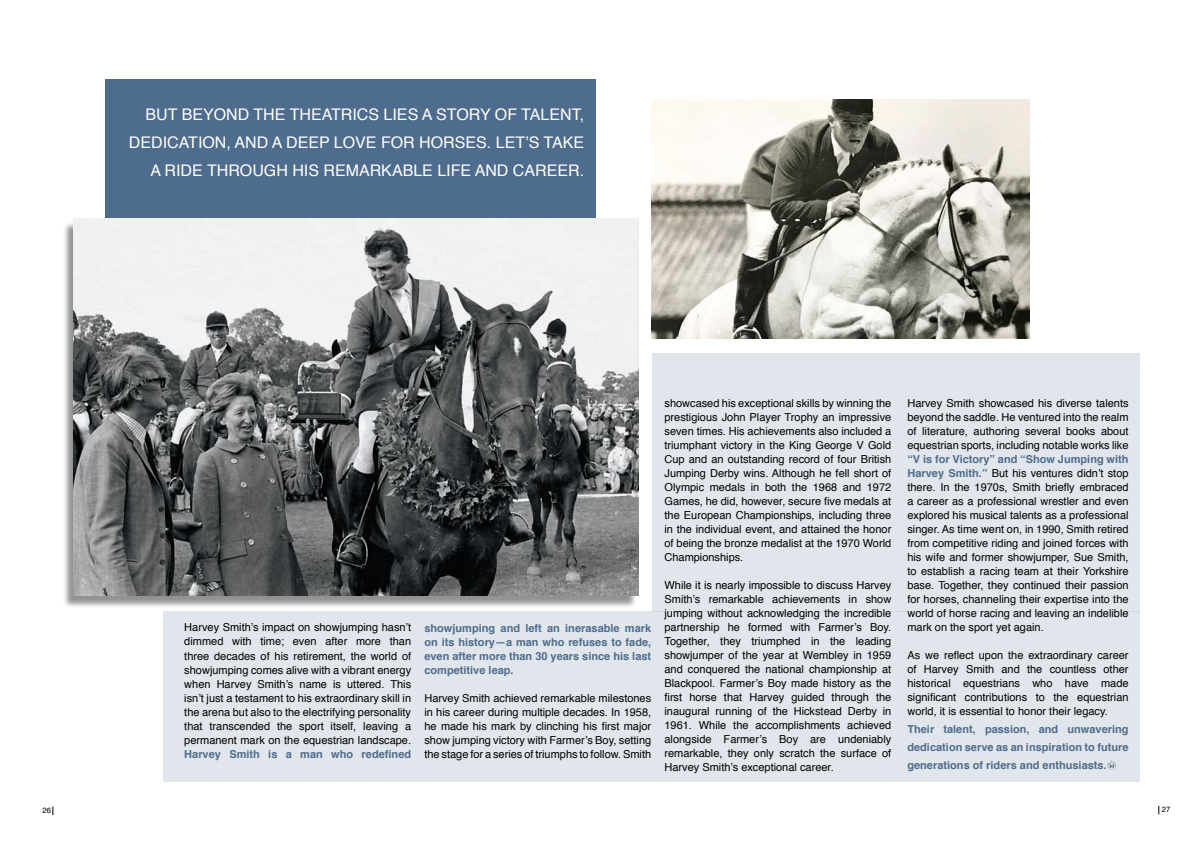
<style>
.page{position:relative;width:1191px;height:842px;background:#fff}
.page>*{position:absolute;margin:0;border:0;box-sizing:border-box;transform-origin:0 0}
.t1{font:16px/28px "Helvetica";color:#fff;text-align:right}
.t2{font:11px/14px "Helvetica";color:#000;text-align:justify}
.t3{font:700 11px/14px "Helvetica";color:#4e6c8e;text-align:justify}
.t4{font:7.6px "Helvetica";color:#000}
.s1{font-weight:700;color:#4e6c8e}
</style>
<div class="page">
<div style="left:105px;top:79px;width:490px;height:146px;background:#4e6c8e"></div>
<div style="left:163px;top:611px;width:977px;height:170px;background:#e1e6ec"></div>
<div style="left:652px;top:353px;width:488px;height:258px;background:#e1e6ec"></div>
<div style="left:62px;top:221px;width:575px;height:387px;background:#000;opacity:.43"></div>
<img style="left:73px;top:219px;width:565px;height:376px">
<img style="left:651px;top:99px;width:378px;height:239px">
<svg style="left:1107px;top:760px;width:9px;height:10px"></svg>
<h1 class="t1" style="left:129px;top:101px;width:456px">BUT BEYOND THE THEATRICS LIES A STORY OF TALENT,<br>DEDICATION, AND A DEEP LOVE FOR HORSES. LET’S TAKE<br>A RIDE THROUGH HIS REMARKABLE LIFE AND CAREER.</h1>
<p class="t2" style="left:184px;top:621px;width:228px">Harvey Smith’s impact on showjumping hasn’t dimmed with time; even after more than three decades of his retirement, the world of showjumping comes alive with a vibrant energy when Harvey Smith’s name is uttered. This isn’t just a testament to his extraordinary skill in the arena but also to the electrifying personality that transcended the sport itself, leaving a permanent mark on the equestrian landscape.</p>
<p class="t3" style="left:184px;top:747px;width:228px">Harvey Smith is a man who redefined</p>
<p class="t3" style="left:424px;top:621px;width:228px">showjumping and left an inerasable mark on its history—a man who refuses to fade, even after more than 30 years since his last competitive leap.</p>
<p class="t2" style="left:424px;top:691px;width:228px">Harvey Smith achieved remarkable milestones in his career during multiple decades. In 1958, he made his mark by clinching his first major show jumping victory with Farmer’s Boy, setting the stage for a series of triumphs to follow. Smith</p>
<p class="t2" style="left:664px;top:396px;width:228px">showcased his exceptional skills by winning the prestigious John Player Trophy an impressive seven times. His achievements also included a triumphant victory in the King George V Gold Cup and an outstanding record of four British Jumping Derby wins. Although he fell short of Olympic medals in both the 1968 and 1972<br>Games, he did, however, secure five medals at the European Championships, including three in the individual event, and attained the honor of being the bronze medalist at the 1970 World Championships.</p>
<p class="t2" style="left:664px;top:578px;width:228px">While it is nearly impossible to discuss Harvey Smith’s remarkable achievements in show jumping without acknowledging the incredible partnership he formed with Farmer’s Boy.<br>Together, they triumphed in the leading showjumper of the year at Wembley in 1959 and conquered the national championship at Blackpool. Farmer’s Boy made history as the first horse that Harvey guided through the inaugural running of the Hickstead Derby in 1961. While the accomplishments achieved alongside Farmer’s Boy are undeniably remarkable, they only scratch the surface of Harvey Smith’s exceptional career.</p>
<p class="t2" style="left:907px;top:396px;width:223px">Harvey Smith showcased his diverse talents beyond the saddle. He ventured into the realm of literature, authoring several books about equestrian sports, including notable works like</p>
<p class="t2" style="left:907px;top:452px;width:223px"><span class="s1">“V is for Victory” and “Show Jumping with Harvey Smith.”</span> But his ventures didn’t stop there. In the 1970s, Smith briefly embraced a career as a professional wrestler and even explored his musical talents as a professional singer. As time went on, in 1990, Smith retired from competitive riding and joined forces with his wife and former showjumper, Sue Smith, to establish a racing team at their Yorkshire base. Together, they continued their passion for horses, channeling their expertise into the world of horse racing and leaving an indelible mark on the sport yet again.</p>
<p class="t2" style="left:907px;top:648px;width:223px">As we reflect upon the extraordinary career of Harvey Smith and the countless other historical equestrians who have made significant contributions to the equestrian world, it is essential to honor their legacy.</p>
<p class="t3" style="left:907px;top:720px;width:223px;line-height:18px">Their talent, passion, and unwavering dedication serve as an inspiration to future generations of riders and enthusiasts.</p>
<p class="t4" style="left:43px;top:805px;width:10px">26</p>
<p class="t4" style="left:1162px;top:804px;width:10px">27</p>
</div>
